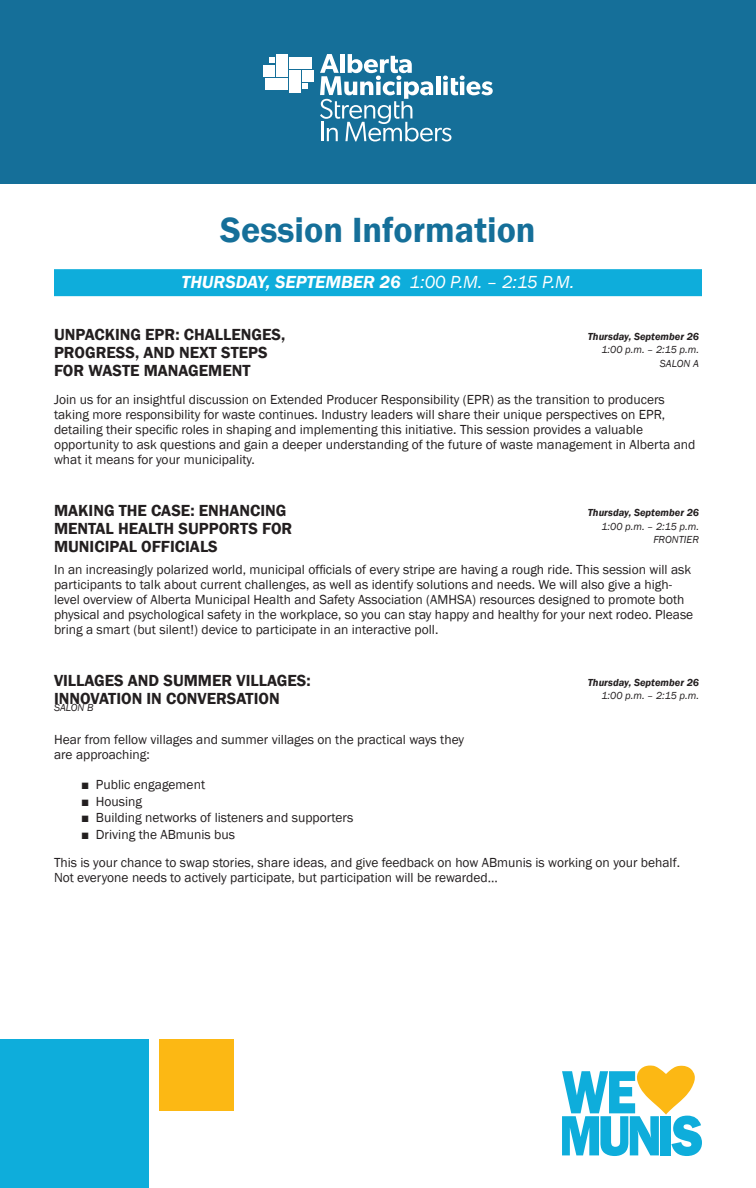
<style>
.page{position:relative;width:756px;height:1188px;background:#fff}
.page>*{position:absolute;margin:0;border:0;box-sizing:border-box;transform-origin:0 0}
.HEADER_2021{font:600 36px "Franklin Gothic";color:#156f99}
.SUB-SUBHEAD_2021{font:italic 600 18px "Franklin Gothic";color:#fff}
.SUB-SUBHEAD_2021-2{font:600 16.5px "Franklin Gothic";color:#231f20}
.SUB-SUBHEAD_2021-3{font:13.5px/15px "Franklin Gothic";color:#231f20}
.Body{font:13.5px/15px "Franklin Gothic";color:#231f20}
.SUB-SUBHEAD_2021-4{font:italic 10.5px "Franklin Gothic";color:#231f20}
.SUB-SUBHEAD_2021-5{font:italic 600 10.5px "Franklin Gothic";color:#231f20}
.s1{font-weight:400}
</style>
<div class="page">
<svg style="left:562px;top:1066px;width:140px;height:90px"></svg>
<div style="left:0;top:1039px;width:149px;height:149px;background:#0eaddb"></div>
<div style="left:159px;top:1039px;width:74px;height:72px;background:#fcb814"></div>
<div style="left:0;top:0;width:756px;height:183px;background:#156f99"></div>
<div style="left:290px;top:71px;width:11px;height:22px;background:#fff"></div>
<div style="left:290px;top:58px;width:22px;height:11px;background:#fff"></div>
<div style="left:303px;top:71px;width:11px;height:11px;background:#fff"></div>
<svg style="left:303px;top:84px;width:5px;height:5px"></svg>
<div style="left:277px;top:54px;width:11px;height:22px;background:#fff"></div>
<div style="left:266px;top:78px;width:22px;height:11px;background:#fff"></div>
<div style="left:263px;top:65px;width:12px;height:11px;background:#fff"></div>
<svg style="left:269px;top:58px;width:6px;height:5px"></svg>
<svg style="left:320px;top:54px;width:173px;height:87px"></svg>
<div style="left:54px;top:269px;width:648px;height:27px;background:#0eaddb"></div>
<p class="HEADER_2021" style="left:220px;top:208px;width:317px">Session Information</p>
<p class="SUB-SUBHEAD_2021" style="left:182px;top:270px;width:394px">THURSDAY, SEPTEMBER 26 <span class="s1">1:00 P.M. – 2:15 P.M.</span></p>
<p class="SUB-SUBHEAD_2021-2" style="left:54px;top:324px;width:233px">UNPACKING EPR: CHALLENGES,</p>
<p class="SUB-SUBHEAD_2021-5" style="left:588px;top:330px;width:113px">Thursday, September 26</p>
<p class="SUB-SUBHEAD_2021-2" style="left:54px;top:342px;width:215px">PROGRESS, AND NEXT STEPS</p>
<p class="SUB-SUBHEAD_2021-4" style="left:601px;top:343px;width:99px">1:00 p.m. – 2:15 p.m.</p>
<p class="SUB-SUBHEAD_2021-2" style="left:54px;top:360px;width:198px">FOR WASTE MANAGEMENT</p>
<p class="SUB-SUBHEAD_2021-4" style="left:660px;top:357px;width:41px">SALON A</p>
<p class="SUB-SUBHEAD_2021-3" style="left:54px;top:393px;width:643px">Join us for an insightful discussion on Extended Producer Responsibility (EPR) as the transition to producers taking more responsibility for waste continues. Industry leaders will share their unique perspectives on EPR, detailing their specific roles in shaping and implementing this initiative. This session provides a valuable opportunity to ask questions and gain a deeper understanding of the future of waste management in Alberta and what it means for your municipality.</p>
<p class="SUB-SUBHEAD_2021-2" style="left:54px;top:500px;width:234px">MAKING THE CASE: ENHANCING</p>
<p class="SUB-SUBHEAD_2021-5" style="left:588px;top:506px;width:113px">Thursday, September 26</p>
<p class="SUB-SUBHEAD_2021-2" style="left:54px;top:518px;width:240px">MENTAL HEALTH SUPPORTS FOR</p>
<p class="SUB-SUBHEAD_2021-4" style="left:601px;top:519px;width:99px">1:00 p.m. – 2:15 p.m.</p>
<p class="SUB-SUBHEAD_2021-2" style="left:54px;top:536px;width:165px">MUNICIPAL OFFICIALS</p>
<p class="SUB-SUBHEAD_2021-4" style="left:653px;top:533px;width:47px">FRONTIER</p>
<p class="Body" style="left:54px;top:562px;width:641px">In an increasingly polarized world, municipal officials of every stripe are having a rough ride. This session will ask participants to talk about current challenges, as well as identify solutions and needs. We will also give a high&shy;level overview of Alberta Municipal Health and Safety Association (AMHSA) resources designed to promote both physical and psychological safety in the workplace, so you can stay happy and healthy for your next rodeo. Please bring a smart (but silent!) device to participate in an interactive poll.</p>
<p class="SUB-SUBHEAD_2021-2" style="left:54px;top:670px;width:258px">VILLAGES AND SUMMER VILLAGES:</p>
<p class="SUB-SUBHEAD_2021-5" style="left:588px;top:675px;width:113px">Thursday, September 26</p>
<p class="SUB-SUBHEAD_2021-2" style="left:54px;top:688px;width:227px">INNOVATION IN CONVERSATION</p>
<p class="SUB-SUBHEAD_2021-4" style="left:601px;top:689px;width:99px">1:00 p.m. – 2:15 p.m.</p>
<p class="SUB-SUBHEAD_2021-4" style="left:54px;top:701px;width:41px">SALON B</p>
<p class="SUB-SUBHEAD_2021-3" style="left:54px;top:732px;width:412px">Hear from fellow villages and summer villages on the practical ways they are approaching:</p>
<p class="SUB-SUBHEAD_2021-3" style="left:81px;top:777px;width:126px">■ Public engagement</p>
<p class="SUB-SUBHEAD_2021-3" style="left:81px;top:794px;width:63px">■ Housing</p>
<p class="SUB-SUBHEAD_2021-3" style="left:81px;top:810px;width:274px">■ Building networks of listeners and supporters</p>
<p class="SUB-SUBHEAD_2021-3" style="left:81px;top:827px;width:156px">■ Driving the ABmunis bus</p>
<p class="SUB-SUBHEAD_2021-3" style="left:54px;top:855px;width:628px">This is your chance to swap stories, share ideas, and give feedback on how ABmunis is working on your behalf.<br>Not everyone needs to actively participate, but participation will be rewarded…</p>
</div>
